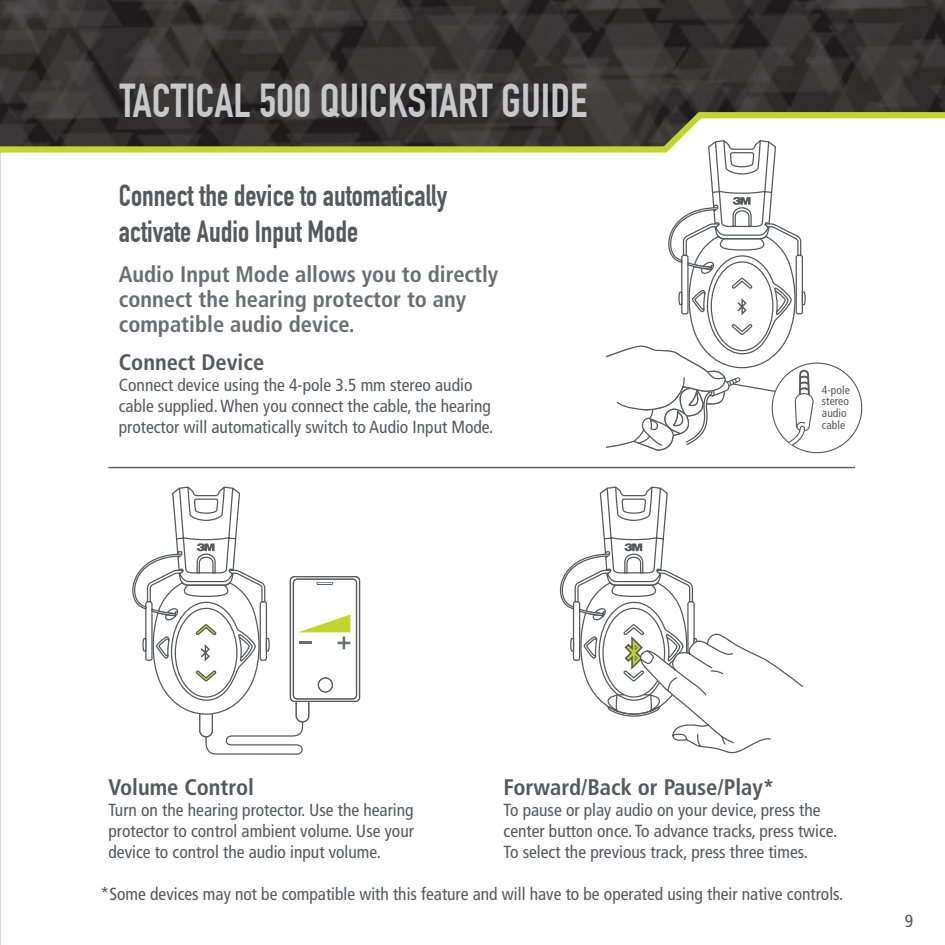
<style>
.page{position:relative;width:945px;height:945px;background:#fff}
.page>*{position:absolute;margin:0;border:0;box-sizing:border-box;transform-origin:0 0}
.t1{font:700 46.5px "DIN Condensed";color:#c7c8ca}
.t2{font:700 30px/36px "DIN Condensed";color:#57585a}
.t3{font:700 condensed 22.5px/25px "Frutiger LT Std";color:#6c6d70}
.t4{font:700 condensed 22.5px "Frutiger LT Std";color:#57585a}
.t5{font:condensed 17.5px/21px "Frutiger LT Std";color:#57585a}
.t6{font:condensed 11.5px/11.5px "Frutiger LT Std";color:#57585a}
</style>
<div class="page">
<svg style="left:0;top:156px;width:1px;height:789px"></svg>
<img style="left:0;top:0;width:945px;height:109px">
<svg style="left:0;top:109px;width:945px;height:47px"></svg>
<hr style="left:108px;top:467px;width:747px;height:1px;background:#57585a">
<div style="left:290px;top:576px;width:70px;height:126px;border:1px solid #57585a;border-radius:4px"></div>
<div style="left:293px;top:579px;width:64px;height:120px;border:1px solid #57585a;border-radius:4px"></div>
<svg style="left:132px;top:486px;width:218px;height:269px"></svg>
<svg style="left:582px;top:139px;width:232px;height:313px"></svg>
<div style="left:550px;top:304px;width:56px;height:158px;background:#fff"></div>
<svg style="left:559px;top:486px;width:244px;height:268px"></svg>
<h1 class="t1" style="left:120px;top:73px;width:469px">TACTICAL 500 QUICKSTART GUIDE</h1>
<h2 class="t2" style="left:119px;top:178px;width:330px">Connect the device to automatically activate Audio Input Mode</h2>
<p class="t3" style="left:119px;top:262px;width:381px">Audio Input Mode allows you to directly connect the hearing protector to any compatible audio device.</p>
<p class="t4" style="left:119px;top:349px;width:147px">Connect Device</p>
<p class="t5" style="left:119px;top:375px;width:376px">Connect device using the 4-pole 3.5 mm stereo audio cable supplied. When you connect the cable, the hearing protector will automatically switch to Audio Input Mode.</p>
<p class="t6" style="left:822px;top:384px;width:29px">4-pole stereo audio cable</p>
<p class="t4" style="left:108px;top:774px;width:147px">Volume Control</p>
<p class="t5" style="left:108px;top:800px;width:307px;text-align:justify">Turn on the hearing protector. Use the hearing protector to control ambient volume. Use your device to control the audio input volume.</p>
<p class="t4" style="left:504px;top:774px;width:273px">Forward/Back or Pause/Play*</p>
<p class="t5" style="left:504px;top:800px;width:335px">To pause or play audio on your device, press the center button once. To advance tracks, press twice.<br>To select the previous track, press three times.</p>
<p class="t5" style="left:101px;top:883px;width:744px">*Some devices may not be compatible with this feature and will have to be operated using their native controls.</p>
<p class="t5" style="left:905px;top:910px;width:10px">9</p>
</div>
